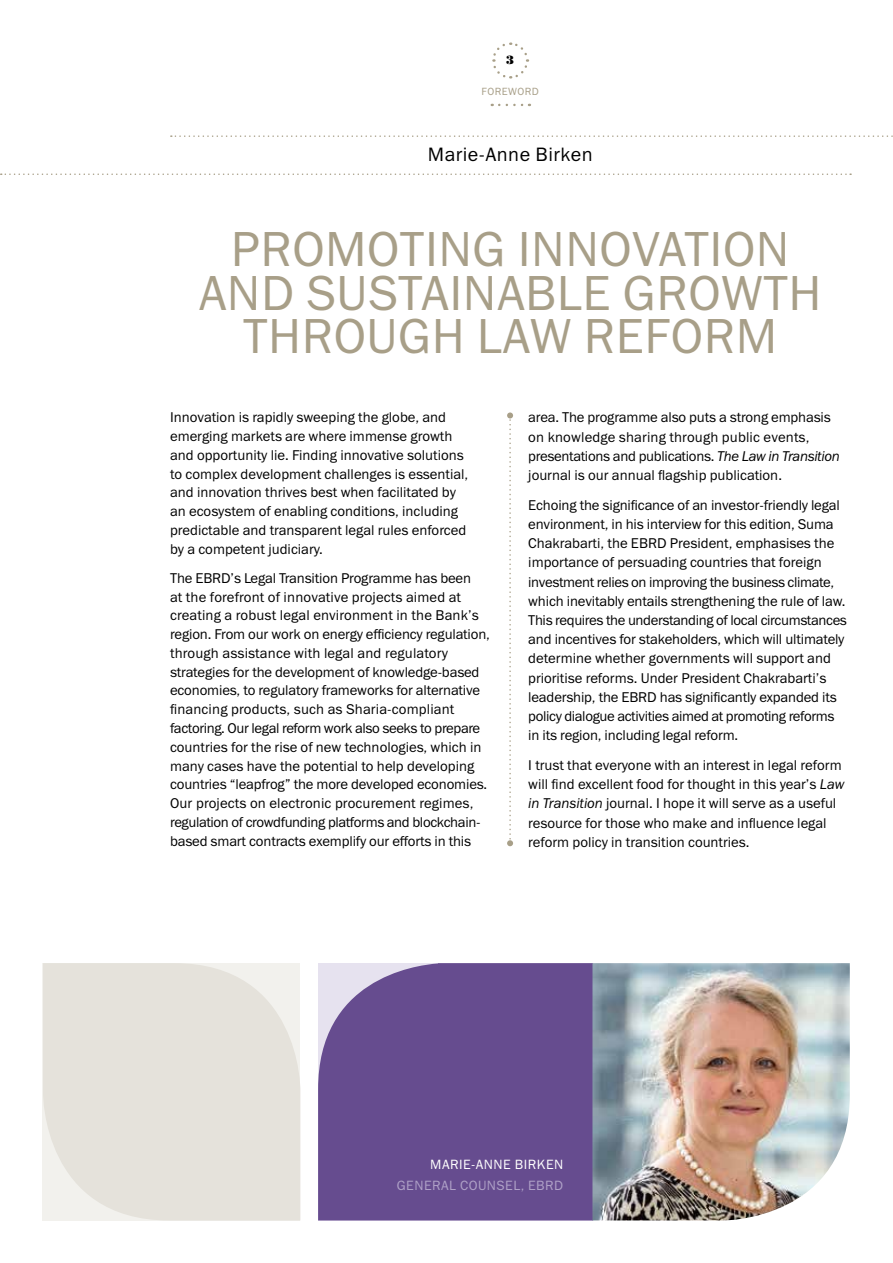
<style>
.page{position:relative;width:893px;height:1263px;background:#fff}
.page>*{position:absolute;margin:0;border:0;box-sizing:border-box;transform-origin:0 0}
.t1{font:49.5px/43.5px "Franklin Gothic Book ITC";letter-spacing:.01em;color:#a89f88;text-align:center}
.t2{font:19.5px "Franklin Gothic Book ITC";letter-spacing:.025em;color:#000}
.t3{font:14.25px/18.8px "Franklin Gothic Book ITC";color:#000}
.t4{font:13.5px "Franklin Gothic Book ITC";letter-spacing:.035em;color:#afa1c7}
.t5{font:13.5px "Franklin Gothic Book ITC";letter-spacing:.035em;color:#fff}
.t6{font:12px "Bodoni Poster";color:#000}
.t7{font:10.5px "Franklin Gothic Book ITC";letter-spacing:.04em;color:#a89f88}
.s1{font-style:italic}
</style>
<div class="page">
<svg style="left:507px;top:412px;width:6px;height:434px"></svg>
<svg style="left:43px;top:963px;width:257px;height:257px;background:#e6e3dc"></svg>
<div style="left:318px;top:963px;width:274px;height:257px;background:#664c8f"></div>
<img style="left:592px;top:963px;width:258px;height:257px">
<svg style="left:171px;top:135px;width:722px;height:2px"></svg>
<svg style="left:1px;top:173px;width:850px;height:2px"></svg>
<svg style="left:492px;top:42px;width:38px;height:37px"></svg>
<svg style="left:499px;top:104px;width:31px;height:2px"></svg>
<p class="t6" style="left:506px;top:53px;width:10px">3</p>
<p class="t7" style="left:482px;top:85px;width:59px">FOREWORD</p>
<h2 class="t2" style="left:428px;top:141px;width:166px">Marie-Anne Birken</h2>
<h1 class="t1" style="left:199px;top:226px;width:624px">PROMOTING INNOVATION<br>AND SUSTAINABLE GROWTH<br>THROUGH LAW REFORM</h1>
<p class="t3" style="left:170px;top:408px;width:300px">Innovation is rapidly sweeping the globe, and emerging markets are where immense growth and opportunity lie. Finding innovative solutions to complex development challenges is essential, and innovation thrives best when facilitated by an ecosystem of enabling conditions, including predictable and transparent legal rules enforced by a competent judiciary.</p>
<p class="t3" style="left:170px;top:568px;width:321px">The EBRD’s Legal Transition Programme has been<br>at the forefront of innovative projects aimed at creating a robust legal environment in the Bank’s region. From our work on energy efficiency regulation, through assistance with legal and regulatory strategies for the development of knowledge-based economies, to regulatory frameworks for alternative financing products, such as Sharia-compliant factoring. Our legal reform work also seeks to prepare countries for the rise of new technologies, which in many cases have the potential to help developing countries “leapfrog” the more developed economies.<br>Our projects on electronic procurement regimes, regulation of crowdfunding platforms and blockchain&shy;based smart contracts exemplify our efforts in this</p>
<p class="t3" style="left:528px;top:408px;width:313px;line-height:19.2px">area. The programme also puts a strong emphasis on knowledge sharing through public events, presentations and publications. <span class="s1">The Law in Transition </span>journal is our annual flagship publication.</p>
<p class="t3" style="left:528px;top:495px;width:320px;line-height:19.2px">Echoing the significance of an investor-friendly legal environment, in his interview for this edition, Suma Chakrabarti, the EBRD President, emphasises the importance of persuading countries that foreign investment relies on improving the business climate, which inevitably entails strengthening the rule of law.<br>This requires the understanding of local circumstances and incentives for stakeholders, which will ultimately determine whether governments will support and prioritise reforms. Under President Chakrabarti’s leadership, the EBRD has significantly expanded its policy dialogue activities aimed at promoting reforms in its region, including legal reform.</p>
<p class="t3" style="left:528px;top:755px;width:318px;line-height:19.2px">I trust that everyone with an interest in legal reform will find excellent food for thought in this year’s <span class="s1">Law in Transition</span> journal. I hope it will serve as a useful resource for those who make and influence legal reform policy in transition countries.</p>
<p class="t5" style="left:430px;top:1156px;width:135px">MARIE-ANNE BIRKEN</p>
<p class="t4" style="left:397px;top:1176px;width:168px">GENERAL COUNSEL, EBRD</p>
</div>
